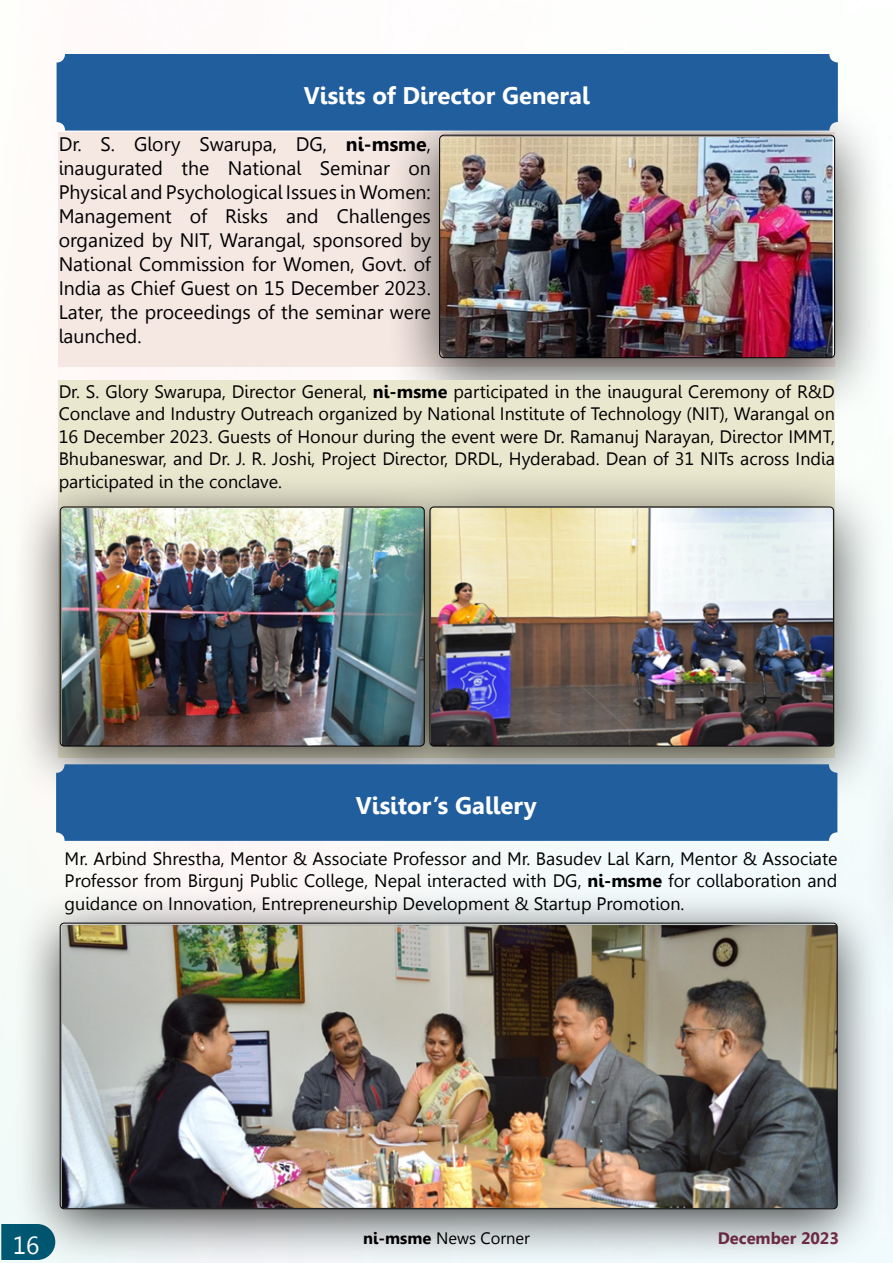
<style>
.page{position:relative;width:893px;height:1263px;background:#fff}
.page>*{position:absolute;margin:0;border:0;box-sizing:border-box;transform-origin:0 0}
.t1{font:24.75px "Leelawadee";color:#fff}
.t2{font:700 24px "Leelawadee";color:#fff}
.t3{font:19.5px/24px "Leelawadee";color:#000;text-align:justify}
.t4{font:18px/22.5px "Leelawadee";color:#000;text-align:justify}
.t5{font:16.5px "Leelawadee";color:#000}
.t6{font:700 16.5px "Leelawadee";color:#79304b}
.s1{font-weight:700}
</style>
<div class="page">
<svg style="left:1px;top:1224px;width:13px;height:36px"></svg>
<div style="left:59px;top:132px;width:776px;height:235px;background:#f5e7e2"></div>
<div style="left:387px;top:95px;width:499px;height:327px;background:#000;opacity:.75"></div>
<img style="left:440px;top:136px;width:395px;height:222px">
<div style="left:439px;top:135px;width:396px;height:223px;border:1px solid #000;border-radius:4px"></div>
<div style="left:59px;top:381px;width:776px;height:377px;background:#eae7cf"></div>
<div style="left:57px;top:54px;width:781px;height:77px;background:#215e9e;border-radius:9px"></div>
<div style="left:14px;top:471px;width:457px;height:333px;background:#000;opacity:.75"></div>
<img style="left:61px;top:509px;width:317px;height:237px">
<div style="left:378px;top:467px;width:508px;height:343px;background:#000;opacity:.75"></div>
<img style="left:431px;top:508px;width:403px;height:238px">
<div style="left:430px;top:507px;width:404px;height:239px;border:1px solid #000;border-radius:4px"></div>
<div style="left:56px;top:764px;width:781px;height:77px;background:#215e9e;border-radius:9px"></div>
<div style="left:14px;top:888px;width:870px;height:375px;background:#000;opacity:.75"></div>
<img style="left:61px;top:924px;width:776px;height:285px">
<div style="left:880px;top:952px;width:13px;height:311px;background:#f0f8fb"></div>
<div style="left:863px;top:684px;width:30px;height:341px;background:#eff7f9"></div>
<h2 class="t2" style="left:304px;top:81px;width:287px">Visits of Director General</h2>
<p class="t3" style="left:59px;top:132px;width:374px">Dr. S. Glory Swarupa, DG, <span class="s1">ni-msme</span>, inaugurated the National Seminar on Physical and Psychological Issues in Women:<br>Management of Risks and Challenges organized by NIT, Warangal, sponsored by National Commission for Women, Govt. of India as Chief Guest on 15 December 2023.<br>Later, the proceedings of the seminar were launched.</p>
<p class="t4" style="left:59px;top:380px;width:778px">Dr. S. Glory Swarupa, Director General, <span class="s1">ni-msme</span> participated in the inaugural Ceremony of R&amp;D Conclave and Industry Outreach organized by National Institute of Technology (NIT), Warangal on 16 December 2023. Guests of Honour during the event were Dr. Ramanuj Narayan, Director IMMT, Bhubaneswar, and Dr. J. R. Joshi, Project Director, DRDL, Hyderabad. Dean of 31 NITs across India participated in the conclave.</p>
<h2 class="t2" style="left:356px;top:792px;width:182px">Visitor’s Gallery</h2>
<p class="t4" style="left:65px;top:847px;width:774px">Mr. Arbind Shrestha, Mentor &amp; Associate Professor and Mr. Basudev Lal Karn, Mentor &amp; Associate Professor from Birgunj Public College, Nepal interacted with DG, <span class="s1">ni-msme</span> for collaboration and guidance on Innovation, Entrepreneurship Development &amp; Startup Promotion.</p>
<h1 class="t1" style="left:13px;top:1231px;width:28px">16</h1>
<p class="t5" style="left:363px;top:1228px;width:168px"><span class="s1">ni-msme</span> News Corner</p>
<p class="t6" style="left:718px;top:1228px;width:123px">December 2023</p>
</div>
